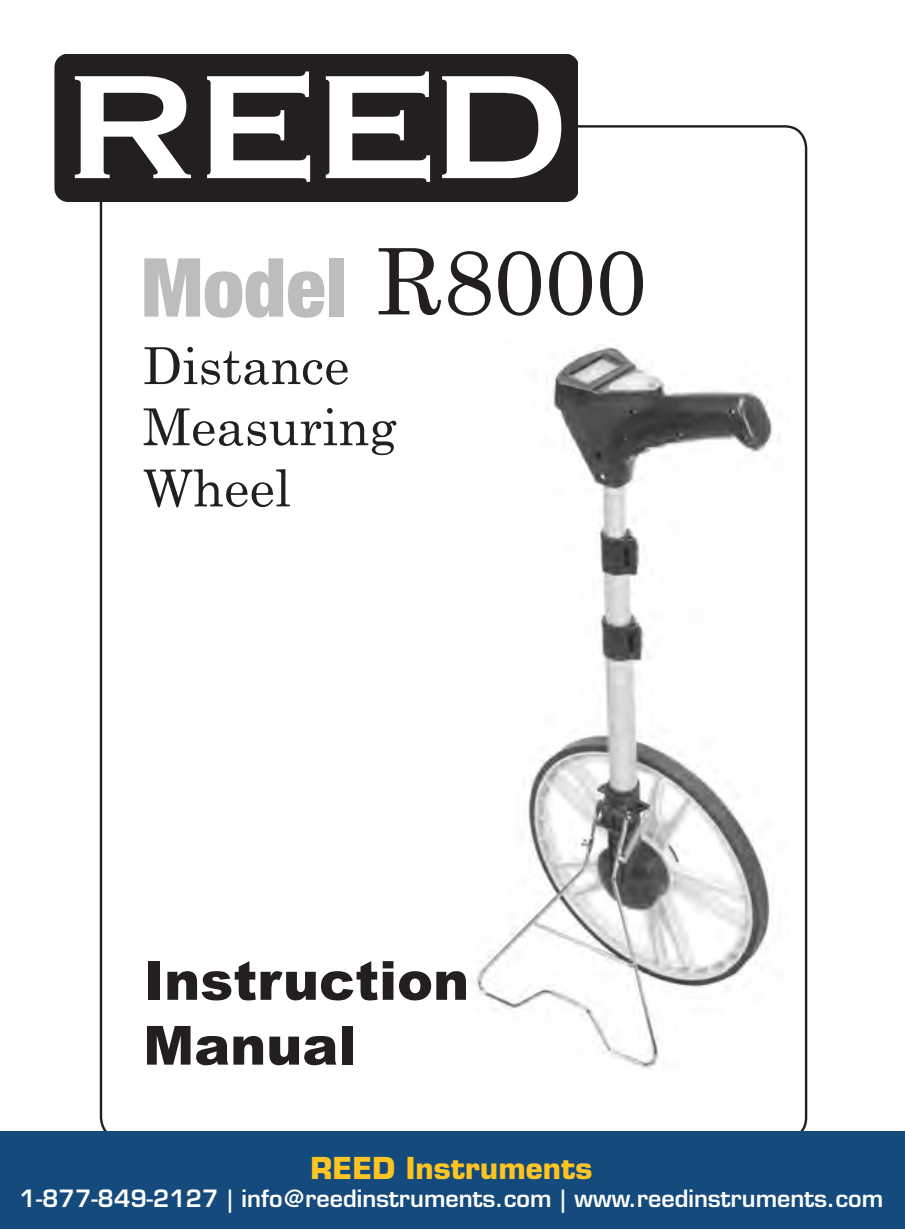
<style>
.page{position:relative;width:905px;height:1229px;background:#fff}
.page>*{position:absolute;margin:0;border:0;box-sizing:border-box;transform-origin:0 0}
.t1{font:900 condensed 81.6px "Helvetica Neue LT Std";color:#bcbdbe}
.t2{font:900 54px/64.8px "Arial";color:#231f20}
.t3{font:51px/61.2px "Century";color:#231f20}
.t4{font:700 29.4px "Eurostile LT Std";color:#fec422}
.t5{font:600 23.4px "Eurostile LT Std";color:#fff}
.s1{font-family:"Century";font-weight:400;font-stretch:normal;font-size:91.8px;color:#231f20}
</style>
<div class="page">
<div style="left:54px;top:54px;width:523px;height:148px;background:#231f20;border-radius:14px"></div>
<svg style="left:75px;top:76px;width:116px;height:102px"></svg>
<svg style="left:207px;top:71px;width:103px;height:111px"></svg>
<svg style="left:326px;top:71px;width:104px;height:111px"></svg>
<svg style="left:442px;top:76px;width:119px;height:102px"></svg>
<img style="left:474px;top:345px;width:306px;height:724px">
<div style="left:0;top:1131px;width:904px;height:97px;background:#144a7c"></div>
<h1 class="t1" style="left:141px;top:237px;width:507px">Model <span class="s1">R8000</span></h1>
<h3 class="t3" style="left:143px;top:331px;width:255px">Distance<br>Measuring<br>Wheel</h3>
<h2 class="t2" style="left:143px;top:946px;width:327px">Instruction<br>Manual</h2>
<p class="t4" style="left:310px;top:1149px;width:283px">REED Instruments</p>
<p class="t5" style="left:20px;top:1183px;width:865px">1-877-849-2127 | info@reedinstruments.com | www.reedinstruments.com</p>
</div>
